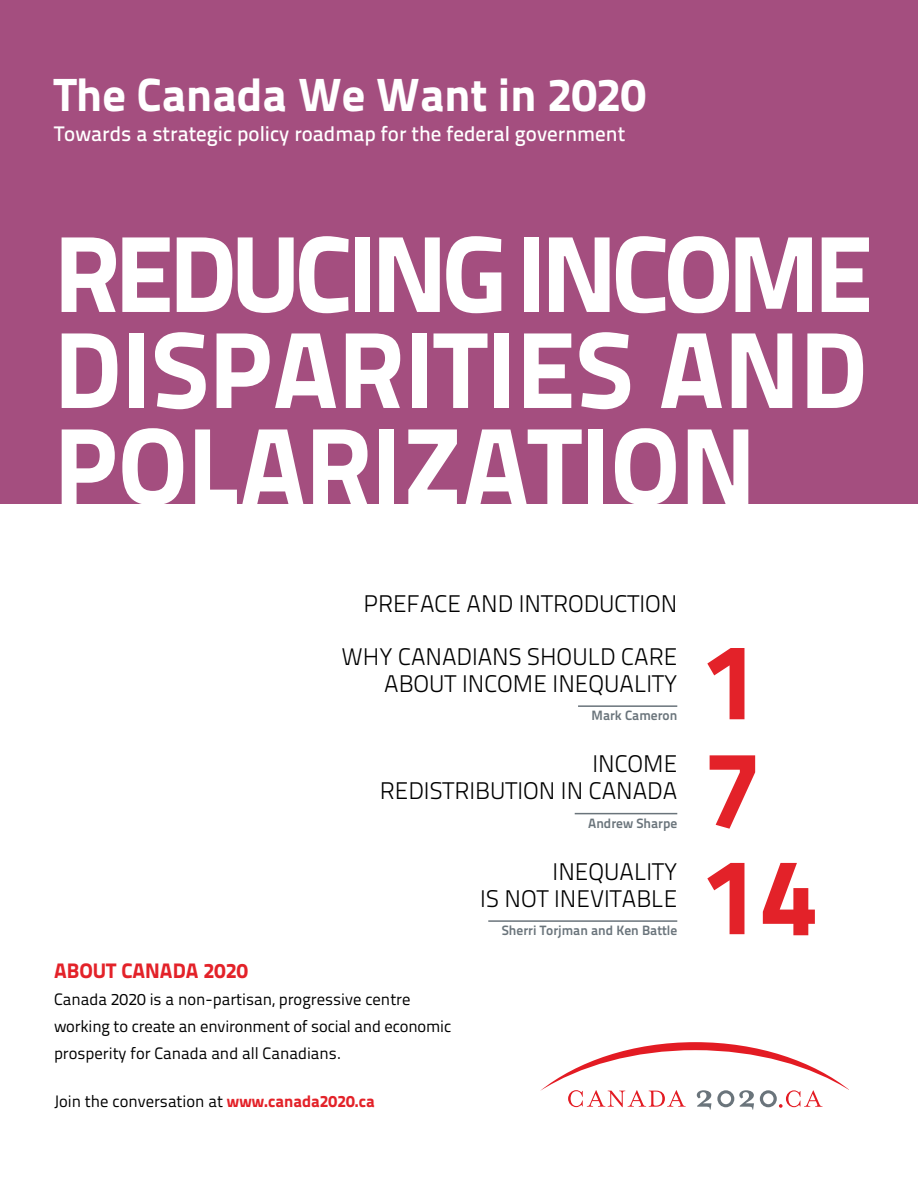
<style>
.page{position:relative;width:918px;height:1188px;background:#fff}
.page>*{position:absolute;margin:0;border:0;box-sizing:border-box;transform-origin:0 0}
.t1{font:800 108px/96px "Titillium Text 22 L";color:#fff;text-align:justify}
.t2{font:800 108px "Titillium Text 22 L";color:#e32229}
.t3{font:800 46.5px "Titillium Text 22 L";color:#fff}
.t4{font:300 24px/27px "Titillium Text 22 L";color:#000;text-align:right}
.t5{font:500 21px "Titillium Text 22 L";color:#fff}
.t6{font:800 21px "Titillium Text 22 L";color:#e32229}
.t7{font:16.5px/27px "Titillium Text 22 L";color:#000}
.t8{font:700 13.5px "Titillium Text 22 L";color:#6a747b}
.s1{font-weight:800;color:#e32229}
</style>
<div class="page">
<div style="left:0;top:0;width:918px;height:504px;background:#a44e7f"></div>
<svg style="left:540px;top:1042px;width:308px;height:68px"></svg>
<hr style="left:578px;top:705px;width:99px;height:2px;background:#6a747b">
<hr style="left:575px;top:813px;width:102px;height:1px;background:#6a747b">
<hr style="left:488px;top:920px;width:189px;height:2px;background:#6a747b">
<h2 class="t3" style="left:54px;top:58px;width:593px">The Canada We Want in 2020</h2>
<p class="t5" style="left:54px;top:118px;width:573px">Towards a strategic policy roadmap for the federal government</p>
<h1 class="t1" style="left:54px;top:219px;width:821px">REDUCING INCOME DISPARITIES AND POLARIZATION</h1>
<h3 class="t4" style="left:363px;top:589px;width:315px">PREFACE AND INTRODUCTION</h3>
<h3 class="t4" style="left:341px;top:642px;width:337px">WHY CANADIANS SHOULD CARE<br>ABOUT INCOME INEQUALITY</h3>
<p class="t8" style="left:592px;top:705px;width:87px">Mark Cameron</p>
<h3 class="t4" style="left:380px;top:749px;width:299px">INCOME<br>REDISTRIBUTION IN CANADA</h3>
<p class="t8" style="left:588px;top:813px;width:91px">Andrew Sharpe</p>
<p class="t6" style="left:54px;top:954px;width:195px">ABOUT CANADA 2020</p>
<p class="t7" style="left:54px;top:985px;width:399px">Canada 2020 is a non-partisan, progressive centre working to create an environment of social and economic prosperity for Canada and all Canadians.</p>
<p class="t7" style="left:54px;top:1087px;width:322px">Join the conversation at <span class="s1">www.canada2020.ca</span></p>
<h3 class="t4" style="left:480px;top:857px;width:199px">INEQUALITY<br>IS NOT INEVITABLE</h3>
<p class="t8" style="left:502px;top:920px;width:177px">Sherri Torjman and Ken Battle</p>
<h1 class="t2" style="left:704px;top:597px;width:59px">1</h1>
<h1 class="t2" style="left:704px;top:704px;width:59px">7</h1>
<h1 class="t2" style="left:704px;top:812px;width:115px">14</h1>
</div>
